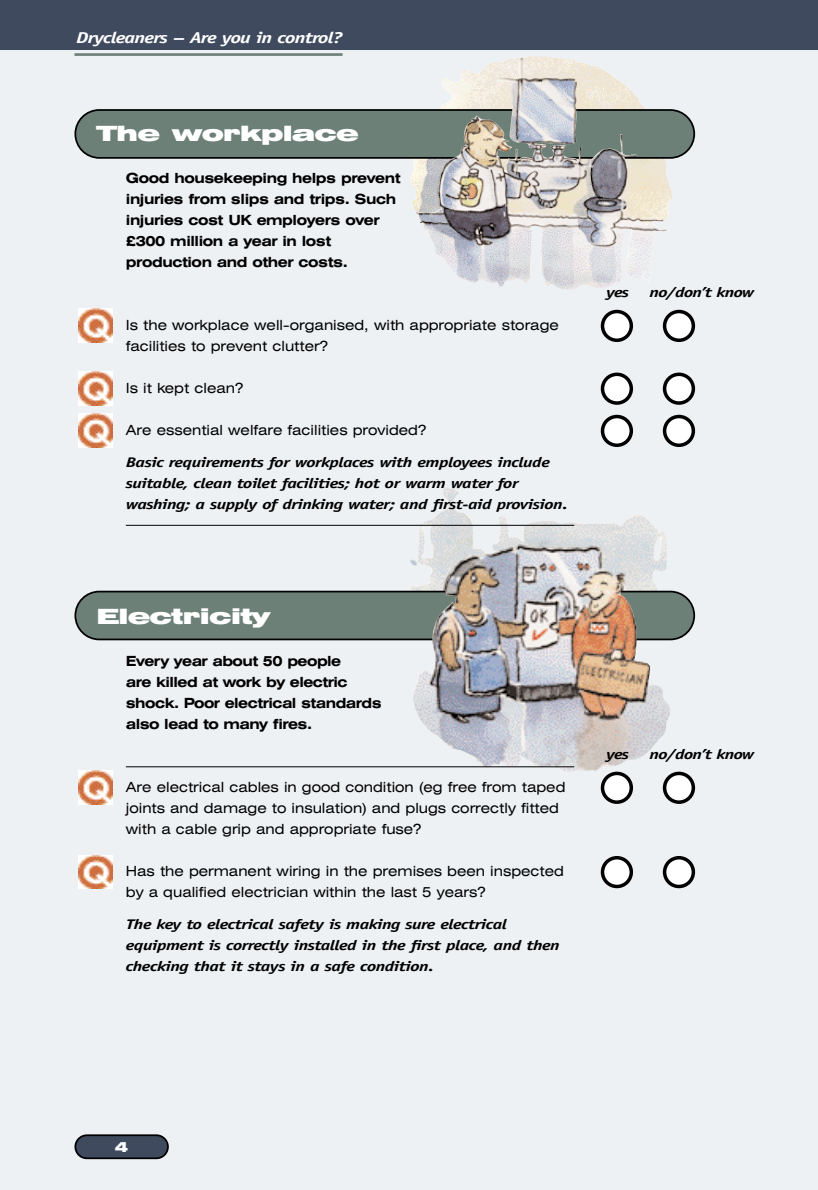
<style>
.page{position:relative;width:818px;height:1190px;background:#fff}
.page>*{position:absolute;margin:0;border:0;box-sizing:border-box;transform-origin:0 0}
.t1{font:900 expanded 21px "Swiss 721 BT";letter-spacing:-.04em;color:#fff;scale:1.25 1}
.t2{font:italic 700 15.75px "Officina Sans";letter-spacing:-.04em;color:#fff;scale:1.32 1}
.t3{font:expanded 14px/21px "Swiss 721 BT";color:#000}
.t4{font:italic 700 14px/21px "Officina Sans";letter-spacing:-.03em;color:#000;scale:1.32 1}
.t5{font:700 expanded 14px/21px "Swiss 721 BT";letter-spacing:-.03em;color:#000}
.t6{font:900 expanded 14px "Swiss 721 BT";color:#fff}
</style>
<div class="page">
<div style="left:0;top:0;width:817px;height:1190px;background:#eef1f4"></div>
<img style="left:411px;top:56px;width:261px;height:234px">
<img style="left:408px;top:487px;width:262px;height:285px">
<div style="left:75px;top:592px;width:619px;height:47px;background:#6c8078;border-radius:24px"></div>
<div style="left:74px;top:591px;width:620px;height:49px;border:2px solid #000;border-radius:24px"></div>
<div style="left:75px;top:110px;width:619px;height:48px;background:#6c8078;border-radius:24px"></div>
<div style="left:74px;top:109px;width:620px;height:50px;border:2px solid #000;border-radius:24px"></div>
<div style="left:0;top:0;width:817px;height:50px;background:#3f4a5e"></div>
<hr style="left:74px;top:53px;width:268px;height:3px;background:#6c8078">
<div style="left:75px;top:1135px;width:93px;height:23px;background:#3f4a5e;border-radius:12px"></div>
<div style="left:74px;top:1134px;width:95px;height:25px;border:2px solid #000;border-radius:12px"></div>
<img style="left:79px;top:309px;width:33px;height:33px">
<div style="left:602px;top:312px;width:29px;height:28px;background:#fff;border-radius:50%"></div>
<div style="left:600px;top:310px;width:32px;height:32px;border:4px solid #000;border-radius:50%"></div>
<div style="left:664px;top:312px;width:29px;height:28px;background:#fff;border-radius:50%"></div>
<div style="left:662px;top:310px;width:32px;height:32px;border:4px solid #000;border-radius:50%"></div>
<img style="left:79px;top:414px;width:33px;height:33px">
<div style="left:602px;top:417px;width:29px;height:28px;background:#fff;border-radius:50%"></div>
<div style="left:600px;top:415px;width:32px;height:32px;border:4px solid #000;border-radius:50%"></div>
<div style="left:664px;top:417px;width:29px;height:28px;background:#fff;border-radius:50%"></div>
<div style="left:662px;top:415px;width:32px;height:32px;border:4px solid #000;border-radius:50%"></div>
<img style="left:79px;top:372px;width:33px;height:33px">
<div style="left:602px;top:374px;width:29px;height:29px;background:#fff;border-radius:50%"></div>
<div style="left:600px;top:373px;width:32px;height:32px;border:4px solid #000;border-radius:50%"></div>
<div style="left:664px;top:374px;width:29px;height:29px;background:#fff;border-radius:50%"></div>
<div style="left:662px;top:373px;width:32px;height:32px;border:4px solid #000;border-radius:50%"></div>
<img style="left:79px;top:771px;width:33px;height:33px">
<div style="left:602px;top:773px;width:29px;height:29px;background:#fff;border-radius:50%"></div>
<div style="left:600px;top:772px;width:32px;height:32px;border:4px solid #000;border-radius:50%"></div>
<div style="left:664px;top:773px;width:29px;height:29px;background:#fff;border-radius:50%"></div>
<div style="left:662px;top:772px;width:32px;height:32px;border:4px solid #000;border-radius:50%"></div>
<img style="left:79px;top:855px;width:33px;height:33px">
<div style="left:602px;top:858px;width:29px;height:28px;background:#fff;border-radius:50%"></div>
<div style="left:600px;top:856px;width:32px;height:32px;border:4px solid #000;border-radius:50%"></div>
<div style="left:664px;top:858px;width:29px;height:28px;background:#fff;border-radius:50%"></div>
<div style="left:662px;top:856px;width:32px;height:32px;border:4px solid #000;border-radius:50%"></div>
<img style="left:415px;top:58px;width:251px;height:218px">
<img style="left:412px;top:545px;width:257px;height:226px">
<hr style="left:126px;top:525px;width:448px;height:1px;background:#000">
<hr style="left:126px;top:766px;width:448px;height:1px;background:#000">
<p class="t2" style="left:76px;top:32px;width:203px">Drycleaners – Are you in control?</p>
<p class="t1" style="left:96px;top:126px;width:212px">The workplace</p>
<p class="t5" style="left:126px;top:169px;width:276px">Good housekeeping helps prevent injuries from slips and trips. Such injuries cost UK employers over £300 million a year in lost production and other costs.</p>
<p class="t3" style="left:126px;top:316px;width:434px">Is the workplace well-organised, with appropriate storage</p>
<p class="t3" style="left:126px;top:337px;width:204px">facilities to prevent clutter?</p>
<p class="t3" style="left:126px;top:379px;width:119px">Is it kept clean?</p>
<p class="t3" style="left:126px;top:421px;width:302px">Are essential welfare facilities provided?</p>
<p class="t4" style="left:126px;top:452px;width:336px">Basic requirements for workplaces with employees include suitable, clean toilet facilities; hot or warm water for washing; a supply of drinking water; and first-aid provision.</p>
<p class="t4" style="left:606px;top:283px;width:19px">yes</p>
<p class="t4" style="left:649px;top:283px;width:81px">no/don’t know</p>
<p class="t1" style="left:96px;top:609px;width:141px">Electricity</p>
<p class="t5" style="left:126px;top:652px;width:217px">Every year about 50 people</p>
<p class="t5" style="left:126px;top:694px;width:257px">shock. Poor electrical standards</p>
<p class="t5" style="left:126px;top:673px;width:223px">are killed at work by electric</p>
<p class="t5" style="left:126px;top:715px;width:188px">also lead to many fires.</p>
<p class="t3" style="left:126px;top:778px;width:441px">Are electrical cables in good condition (eg free from taped joints and damage to insulation) and plugs correctly fitted with a cable grip and appropriate fuse?</p>
<p class="t3" style="left:126px;top:862px;width:439px">Has the permanent wiring in the premises been inspected by a qualified electrician within the last 5 years?</p>
<p class="t4" style="left:126px;top:914px;width:330px">The key to electrical safety is making sure electrical equipment is correctly installed in the first place, and then checking that it stays in a safe condition.</p>
<p class="t4" style="left:606px;top:745px;width:19px">yes</p>
<p class="t4" style="left:649px;top:745px;width:81px">no/don’t know</p>
<p class="t6" style="left:115px;top:1142px;width:15px">4</p>
</div>
